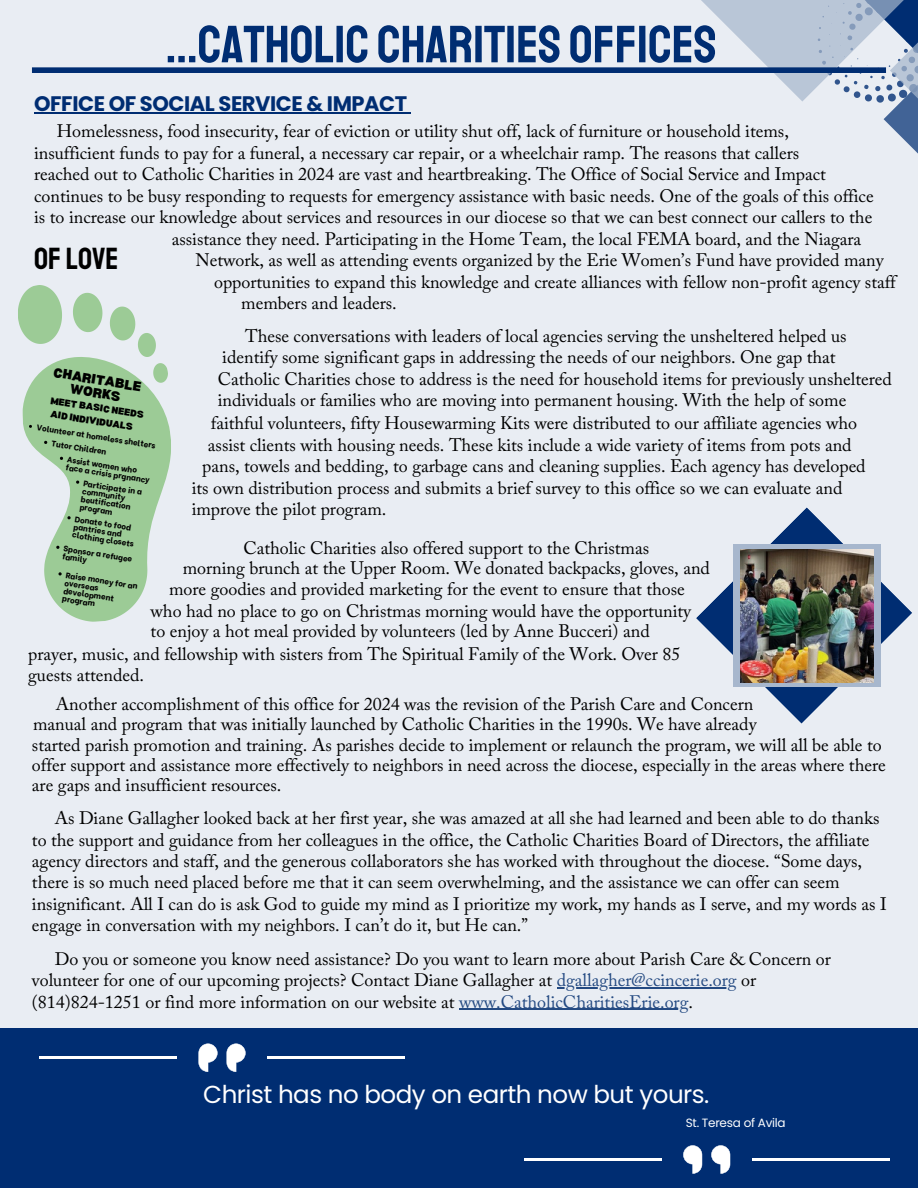
<style>
.page{position:relative;width:918px;height:1188px;background:#e9edf3}
.page>*{position:absolute;margin:0;border:0;box-sizing:border-box;transform-origin:0 0}
.t1{font:52.5px "Staatliches";color:#002d72}
.t2{font:30.9px "Staatliches";color:#000}
.t3{font:24.6px "Poppins";letter-spacing:-.02em;color:#fff}
.t4{font:700 21px "Poppins";letter-spacing:-.02em;color:#002d72}
.t5{font:18px/21.3px "Adobe Caslon Pro";color:#000}
.t6{font:900 13.2px/13px "Bernoru";color:#000;text-align:center}
.t7{font:12px "Poppins";letter-spacing:-.02em;color:#fefefe}
.t8{font:900 9.45px/13.5px "Bernoru";color:#000}
.t9{font:800 7.95px/15.8px "Be Vietnam";color:#000}
.s1{color:#244a82}
</style>
<div class="page">
<svg style="left:701px;top:0;width:217px;height:154px"></svg>
<div style="left:32px;top:67px;width:854px;height:6px;background:#002d72"></div>
<svg style="left:696px;top:507px;width:216px;height:217px"></svg>
<div style="left:733px;top:544px;width:148px;height:143px;background:#a7b7cd"></div>
<img style="left:740px;top:549px;width:134px;height:133px">
<div style="left:0;top:1029px;width:918px;height:159px;background:#002d72"></div>
<hr style="left:34px;top:112px;width:373px;height:1px;background:#002d72">
<hr style="left:557px;top:987px;width:180px;height:1px;background:#244a82">
<hr style="left:459px;top:1009px;width:229px;height:1px;background:#244a82">
<svg style="left:227px;top:1044px;width:19px;height:28px"></svg>
<svg style="left:199px;top:1044px;width:19px;height:28px"></svg>
<hr style="left:39px;top:1057px;width:138px;height:2px;background:#fff">
<hr style="left:267px;top:1057px;width:138px;height:2px;background:#fff">
<svg style="left:683px;top:1145px;width:19px;height:28px"></svg>
<svg style="left:711px;top:1145px;width:19px;height:28px"></svg>
<hr style="left:752px;top:1159px;width:138px;height:2px;background:#fff">
<hr style="left:524px;top:1159px;width:137px;height:2px;background:#fff">
<svg style="left:18px;top:285px;width:153px;height:337px;fill:#9ccb96"></svg>
<svg style="left:76px;top:480px;width:3px;height:4px"></svg>
<svg style="left:67px;top:516px;width:4px;height:4px"></svg>
<svg style="left:56px;top:545px;width:4px;height:4px"></svg>
<svg style="left:58px;top:572px;width:4px;height:4px"></svg>
<p class="t1" style="left:166px;top:12px;width:552px">...CATHOLIC CHARITIES OFFICES</p>
<h1 class="t4" style="left:34px;top:89px;width:375px">OFFICE OF SOCIAL SERVICE &amp; IMPACT</h1>
<h6 class="t5" style="left:34px;top:123px;width:841px;text-indent:23px">Homelessness, food insecurity, fear of eviction or utility shut off, lack of furniture or household items, insufficient funds to pay for a funeral, a necessary car repair, or a wheelchair ramp. The reasons that callers<br>reached out to Catholic Charities in 2024 are vast and heartbreaking. The Office of Social Service and Impact continues to be busy responding to requests for emergency assistance with basic needs. One of the goals of this office</h6>
<h5 class="t5" style="left:34px;top:208px;width:840px">is to increase our knowledge about services and resources in our diocese so that we can best connect our callers to the</h5>
<h5 class="t5" style="left:196px;top:251px;width:690px">Network, as well as attending events organized by the Erie Women’s Fund have provided many</h5>
<h5 class="t5" style="left:172px;top:230px;width:691px">assistance they need. Participating in the Home Team, the local FEMA board, and the Niagara</h5>
<h5 class="t5" style="left:214px;top:273px;width:683px">opportunities to expand this knowledge and create alliances with fellow non-profit agency staff</h5>
<h5 class="t5" style="left:241px;top:294px;width:157px">members and leaders.</h5>
<h5 class="t2" style="left:34px;top:240px;width:86px">OF LOVE</h5>
<h5 class="t5" style="left:218px;top:327px;width:676px;text-indent:27px">These conversations with leaders of local agencies serving the unsheltered helped us identify some significant gaps in addressing the needs of our neighbors. One gap that<br>Catholic Charities chose to address is the need for household items for previously unsheltered</h5>
<h5 class="t5" style="left:218px;top:391px;width:630px">individuals or families who are moving into permanent housing. With the help of some</h5>
<h5 class="t6" style="left:55px;top:366px;width:90px;rotate:9deg">CHARITABLE<br>WORKS</h5>
<p class="t8" style="left:52px;top:393px;width:96px;rotate:9deg">MEET BASIC NEEDS<br>AID INDIVIDUALS</p>
<h3 class="t5" style="left:211px;top:414px;width:648px">faithful volunteers, fifty Housewarming Kits were distributed to our affiliate agencies who</h3>
<p class="t9" style="left:55px;top:422px;width:105px;line-height:14px;text-indent:-17px;rotate:9deg">Volunteer at homeless shelters<br>Tutor Children</p>
<p class="t9" style="left:67px;top:459px;width:86px;rotate:9deg">face a crisis prgnancy</p>
<p class="t5" style="left:208px;top:436px;width:645px">assist clients with housing needs. These kits include a wide variety of items from pots and</p>
<p class="t9" style="left:69px;top:451px;width:72px;rotate:9deg">Assist women who</p>
<p class="t9" style="left:84px;top:482px;width:45px;rotate:9deg">community</p>
<h5 class="t5" style="left:202px;top:457px;width:665px">pans, towels and bedding, to garbage cans and cleaning supplies. Each agency has developed</h5>
<p class="t9" style="left:85px;top:475px;width:61px;rotate:9deg">Participate in a beutification</p>
<h5 class="t5" style="left:192px;top:479px;width:652px">its own distribution process and submits a brief survey to this office so we can evaluate and improve the pilot program.</h5>
<p class="t9" style="left:81px;top:498px;width:35px;rotate:9deg">program</p>
<p class="t9" style="left:75px;top:518px;width:50px;rotate:9deg">pantries and</p>
<p class="t9" style="left:76px;top:510px;width:64px;rotate:9deg">Donate to food clothing closets</p>
<p class="t9" style="left:64px;top:548px;width:26px;rotate:9deg">family</p>
<h5 class="t5" style="left:243px;top:539px;width:407px">Catholic Charities also offered support to the Christmas</h5>
<h5 class="t5" style="left:183px;top:559px;width:529px">morning brunch at the Upper Room. We donated backpacks, gloves, and</h5>
<h5 class="t5" style="left:169px;top:580px;width:517px">more goodies and provided marketing for the event to ensure that those</h5>
<h5 class="t5" style="left:151px;top:602px;width:542px;line-height:20.2px">who had no place to go on Christmas morning would have the opportunity to enjoy a hot meal provided by volunteers (led by Anne Bucceri) and</h5>
<p class="t9" style="left:65px;top:540px;width:71px;rotate:9deg">Sponsor a refugee</p>
<p class="t9" style="left:67px;top:570px;width:74px;line-height:7.9px;rotate:9deg">Raise money for an overseas</p>
<p class="t9" style="left:64px;top:590px;width:35px;rotate:9deg">program</p>
<p class="t9" style="left:65px;top:582px;width:53px;rotate:9deg">development</p>
<p class="t5" style="left:28px;top:645px;width:654px">prayer, music, and fellowship with sisters from The Spiritual Family of the Work. Over 85 guests attended.</p>
<h2 class="t5" style="left:33px;top:696px;width:725px;line-height:20.2px;text-align:right">Another accomplishment of this office for 2024 was the revision of the Parish Care and Concern manual and program that was initially launched by Catholic Charities in the 1990s. We have already</h2>
<p class="t5" style="left:32px;top:737px;width:855px;line-height:20.2px">started parish promotion and training. As parishes decide to implement or relaunch the program, we will all be able to offer support and assistance more effectively to neighbors in need across the diocese, especially in the areas where there are gaps and insufficient resources.</p>
<p class="t5" style="left:32px;top:809px;width:856px;text-indent:23px">As Diane Gallagher looked back at her first year, she was amazed at all she had learned and been able to do thanks to the support and guidance from her colleagues in the office, the Catholic Charities Board of Directors, the affiliate agency directors and staff, and the generous collaborators she has worked with throughout the diocese. “Some days, there is so much need placed before me that it can seem overwhelming, and the assistance we can offer can seem insignificant. All I can do is ask God to guide my mind as I prioritize my work, my hands as I serve, and my words as I engage in conversation with my neighbors. I can’t do it, but He can.”</p>
<h5 class="t5" style="left:32px;top:950px;width:801px;text-indent:23px">Do you or someone you know need assistance? Do you want to learn more about Parish Care &amp; Concern or volunteer for one of our upcoming projects? Contact Diane Gallagher at <span class="s1">dgallagher@ccincerie.org</span> or</h5>
<h5 class="t5" style="left:32px;top:993px;width:663px">(814)824-1251 or find more information on our website at <span class="s1">www.CatholicCharitiesErie.org</span>.</h5>
<h4 class="t3" style="left:203px;top:1077px;width:508px">Christ has no body on earth now but yours.</h4>
<h5 class="t7" style="left:686px;top:1114px;width:101px">St. Teresa of Avila</h5>
</div>
